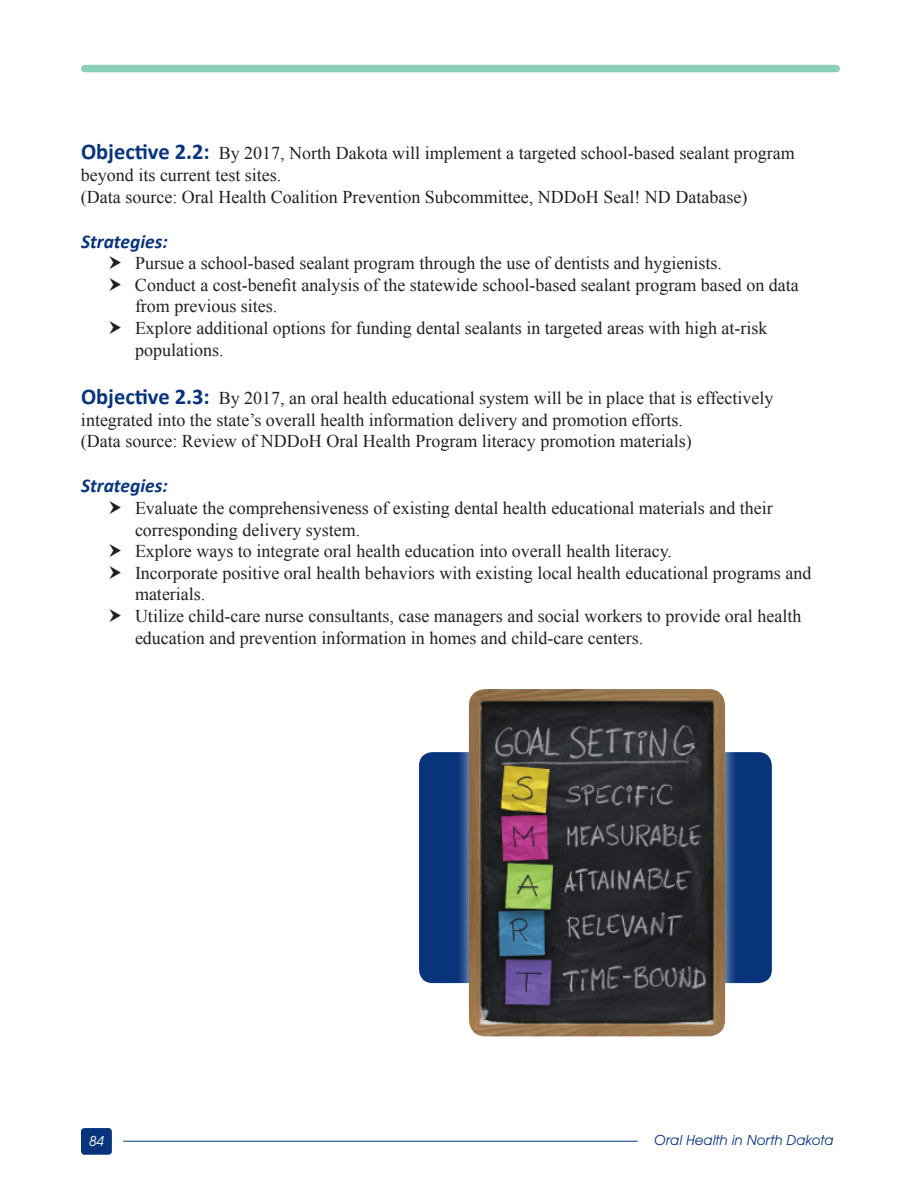
<style>
.page{position:relative;width:918px;height:1188px;background:#fff}
.page>*{position:absolute;margin:0;border:0;box-sizing:border-box;transform-origin:0 0}
.t1{font:italic 700 19.5px "Calibri";color:#08347b}
.t2{font:18px/21.6px "Times New Roman";color:#231f20}
.t3{font:italic 15px "Avant Garde ITC";color:#08347b}
.t4{font:italic 15px "Avant Garde ITC";color:#fff}
.s1{font-family:"Calibri";font-weight:700;font-size:22.5px;color:#08347b}
</style>
<div class="page">
<div style="left:81px;top:1128px;width:31px;height:27px;background:#08347b;border-radius:4px"></div>
<hr style="left:123px;top:1141px;width:515px;height:1px;background:#08347b">
<div style="left:85px;top:65px;width:751px;height:7px;background:#8acfba"></div>
<div style="left:419px;top:752px;width:353px;height:231px;background:#08347b;border-radius:13px"></div>
<div style="left:457px;top:677px;width:281px;height:372px;background:#fff;opacity:.75"></div>
<img style="left:469px;top:689px;width:256px;height:347px">
<p class="t2" style="left:81px;top:142px;width:715px"><span class="s1">Objective 2.2:</span> By 2017, North Dakota will implement a targeted school-based sealant program beyond its current test sites.<br>(Data source: Oral Health Coalition Prevention Subcommittee, NDDoH Seal! ND Database)</p>
<p class="t1" style="left:81px;top:229px;width:88px">Strategies:</p>
<p class="t2" style="left:135px;top:252px;width:665px">Pursue a school-based sealant program through the use of dentists and hygienists.<br>Conduct a cost-benefit analysis of the statewide school-based sealant program based on data from previous sites.<br>Explore additional options for funding dental sealants in targeted areas with high at-risk populations.</p>
<p class="t2" style="left:81px;top:387px;width:694px"><span class="s1">Objective 2.3:</span> By 2017, an oral health educational system will be in place that is effectively integrated into the state’s overall health information delivery and promotion efforts.<br>(Data source: Review of NDDoH Oral Health Program literacy promotion materials)</p>
<p class="t1" style="left:81px;top:474px;width:88px">Strategies:</p>
<p class="t2" style="left:135px;top:497px;width:678px">Evaluate the comprehensiveness of existing dental health educational materials and their corresponding delivery system.<br>Explore ways to integrate oral health education into overall health literacy.<br>Incorporate positive oral health behaviors with existing local health educational programs and materials.<br>Utilize child-care nurse consultants, case managers and social workers to provide oral health education and prevention information in homes and child-care centers.</p>
<p class="t4" style="left:89px;top:1133px;width:16px">84</p>
<p class="t3" style="left:654px;top:1132px;width:181px">Oral Health in North Dakota</p>
</div>
